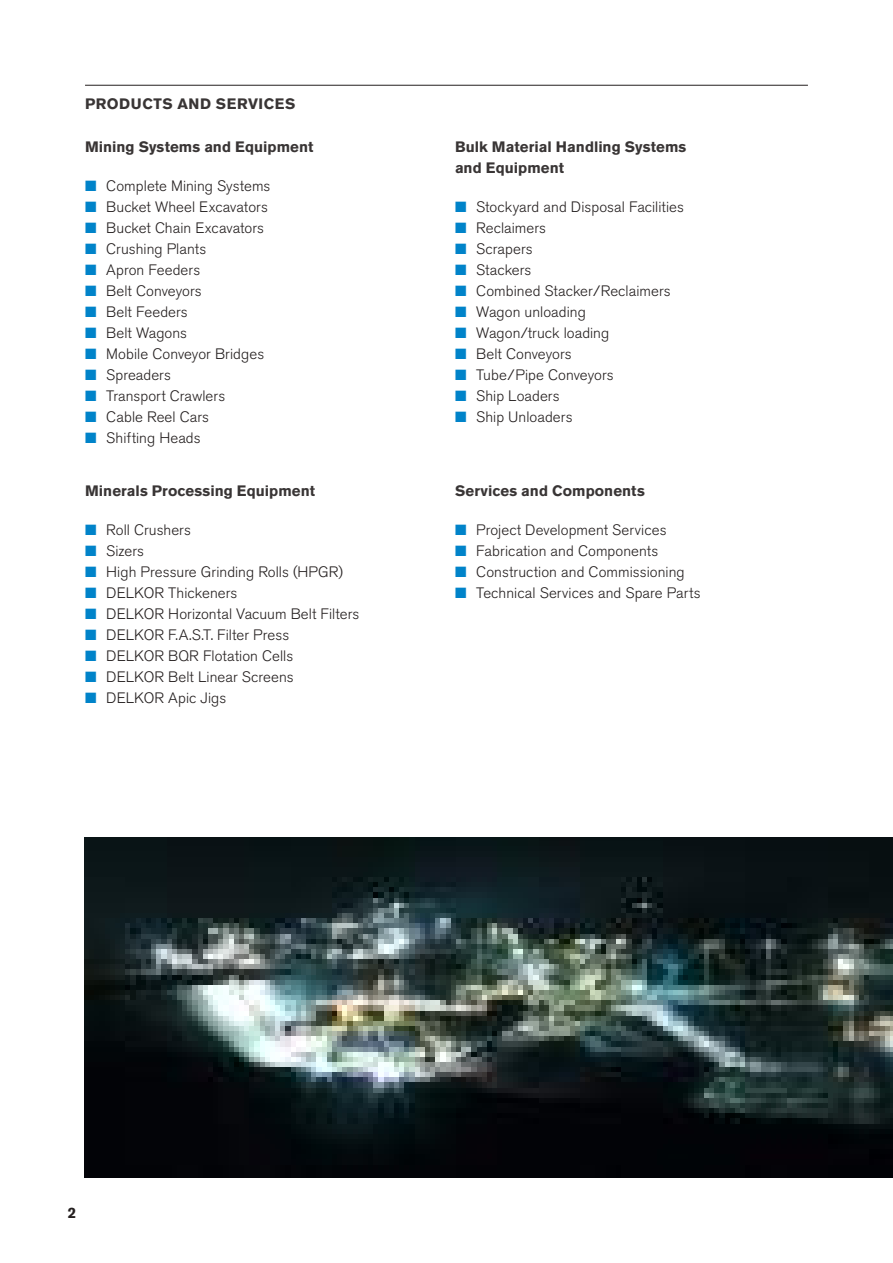
<style>
.page{position:relative;width:893px;height:1263px;background:#fff}
.page>*{position:absolute;margin:0;border:0;box-sizing:border-box;transform-origin:0 0}
.t1{font:300 15px "Akzidenz Grotesk BE";letter-spacing:.005em;color:#241f1f}
.t2{font:700 15px/21px "Akzidenz Grotesk BE";letter-spacing:.005em;color:#393535}
.t3{font:700 15px "Akzidenz Grotesk BE";letter-spacing:.035em;color:#393535}
.t4{font:700 15px "Akzidenz Grotesk BE";color:#241f1f}
.s1{color:#0083c9}
</style>
<div class="page">
<hr style="left:85px;top:85px;width:723px;height:1px;background:#241f1f">
<img style="left:84px;top:838px;width:809px;height:340px">
<p class="t3" style="left:85px;top:95px;width:201px">Products an d Services</p>
<p class="t2" style="left:85px;top:136px;width:230px">Mining Systems and Equipment</p>
<p class="t1" style="left:85px;top:177px;width:187px"><span class="s1">■</span> Complete Mining Systems</p>
<p class="t1" style="left:85px;top:198px;width:184px"><span class="s1">■</span> Bucket Wheel Excavators</p>
<p class="t1" style="left:85px;top:219px;width:181px"><span class="s1">■</span> Bucket Chain Excavators</p>
<p class="t1" style="left:85px;top:240px;width:123px"><span class="s1">■</span> Crushing Plants</p>
<p class="t1" style="left:85px;top:261px;width:117px"><span class="s1">■</span> Apron Feeders</p>
<p class="t1" style="left:85px;top:282px;width:118px"><span class="s1">■</span> Belt Conveyors</p>
<p class="t1" style="left:85px;top:303px;width:104px"><span class="s1">■</span> Belt Feeders</p>
<p class="t1" style="left:85px;top:324px;width:104px"><span class="s1">■</span> Belt Wagons</p>
<p class="t1" style="left:85px;top:345px;width:181px"><span class="s1">■</span> Mobile Conveyor Bridges</p>
<p class="t1" style="left:85px;top:366px;width:87px"><span class="s1">■</span> Spreaders</p>
<p class="t1" style="left:85px;top:387px;width:142px"><span class="s1">■</span> Transport Crawlers</p>
<p class="t1" style="left:85px;top:408px;width:126px"><span class="s1">■</span> Cable Reel Cars</p>
<p class="t1" style="left:85px;top:429px;width:117px"><span class="s1">■</span> Shifting Heads</p>
<p class="t2" style="left:85px;top:480px;width:232px">Minerals Processing Equipment</p>
<p class="t1" style="left:85px;top:521px;width:107px"><span class="s1">■</span> Roll Crushers</p>
<p class="t1" style="left:85px;top:542px;width:61px"><span class="s1">■</span> Sizers</p>
<p class="t1" style="left:85px;top:563px;width:260px"><span class="s1">■</span> High Pressure Grinding Rolls (HPGR)</p>
<p class="t1" style="left:85px;top:584px;width:154px"><span class="s1">■</span> DELKOR Thickeners</p>
<p class="t1" style="left:85px;top:605px;width:276px"><span class="s1">■</span> DELKOR Horizontal Vacuum Belt Filters</p>
<p class="t1" style="left:85px;top:626px;width:206px"><span class="s1">■</span> DELKOR F.A.S.T. Filter Press</p>
<p class="t1" style="left:85px;top:647px;width:210px"><span class="s1">■</span> DELKOR BQR Flotation Cells</p>
<p class="t1" style="left:85px;top:668px;width:210px"><span class="s1">■</span> DELKOR Belt Linear Screens</p>
<p class="t1" style="left:85px;top:689px;width:143px"><span class="s1">■</span> DELKOR Apic Jigs</p>
<p class="t2" style="left:455px;top:136px;width:233px">Bulk Material Handling Systems and Equipment</p>
<p class="t1" style="left:455px;top:198px;width:231px"><span class="s1">■</span> Stockyard and Disposal Facilities</p>
<p class="t1" style="left:455px;top:219px;width:93px"><span class="s1">■</span> Reclaimers</p>
<p class="t1" style="left:455px;top:240px;width:79px"><span class="s1">■</span> Scrapers</p>
<p class="t1" style="left:455px;top:261px;width:78px"><span class="s1">■</span> Stackers</p>
<p class="t1" style="left:455px;top:282px;width:217px"><span class="s1">■</span> Combined Stacker/Reclaimers</p>
<p class="t1" style="left:455px;top:303px;width:132px"><span class="s1">■</span> Wagon unloading</p>
<p class="t1" style="left:455px;top:324px;width:156px"><span class="s1">■</span> Wagon/truck loading</p>
<p class="t1" style="left:455px;top:345px;width:118px"><span class="s1">■</span> Belt Conveyors</p>
<p class="t1" style="left:455px;top:366px;width:160px"><span class="s1">■</span> Tube/Pipe Conveyors</p>
<p class="t1" style="left:455px;top:387px;width:106px"><span class="s1">■</span> Ship Loaders</p>
<p class="t1" style="left:455px;top:408px;width:119px"><span class="s1">■</span> Ship Unloaders</p>
<p class="t2" style="left:455px;top:480px;width:191px">Services and Components</p>
<p class="t1" style="left:455px;top:521px;width:213px"><span class="s1">■</span> Project Development Services</p>
<p class="t1" style="left:455px;top:542px;width:205px"><span class="s1">■</span> Fabrication and Components</p>
<p class="t1" style="left:455px;top:563px;width:231px"><span class="s1">■</span> Construction and Commissioning</p>
<p class="t1" style="left:455px;top:584px;width:247px"><span class="s1">■</span> Technical Services and Spare Parts</p>
<p class="t4" style="left:68px;top:1204px;width:10px">2</p>
</div>
